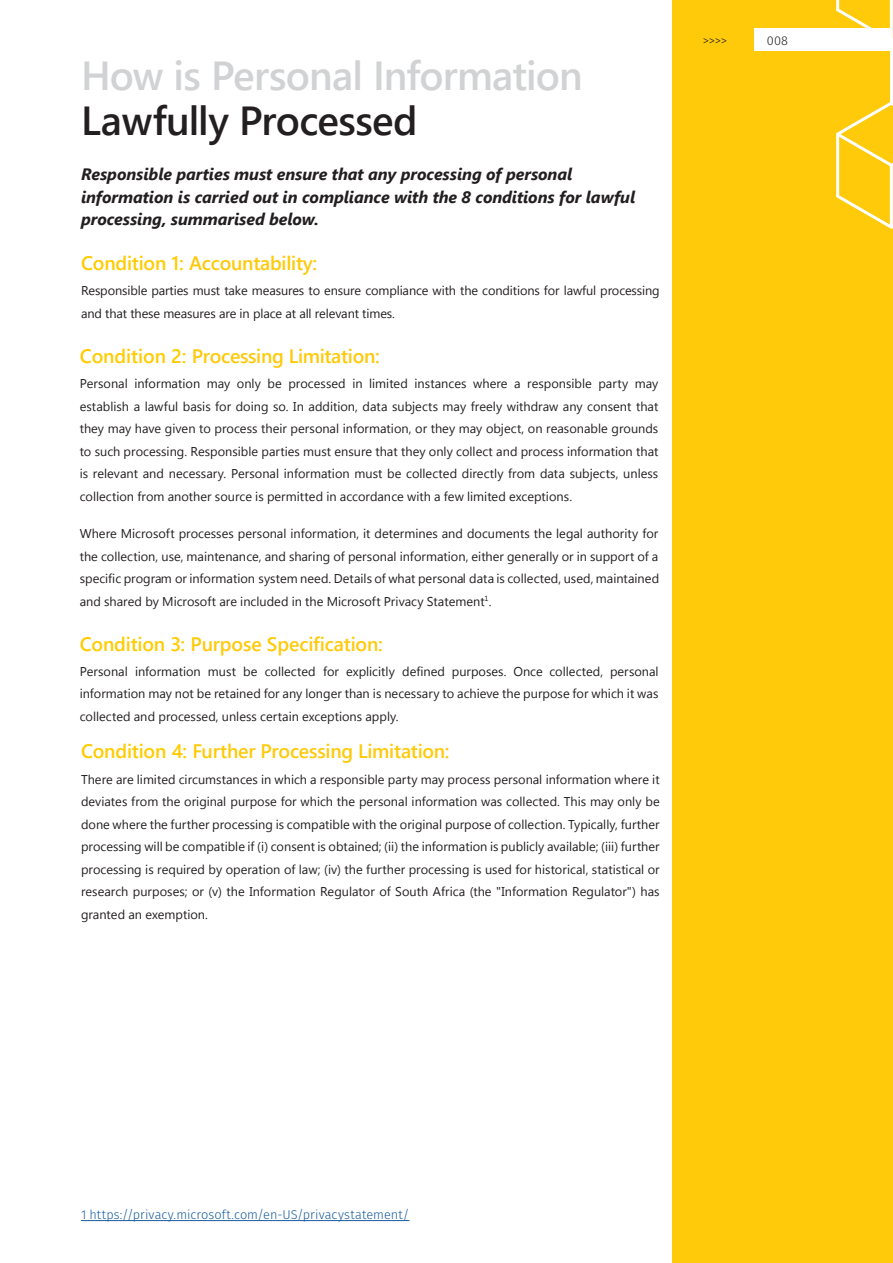
<style>
.page{position:relative;width:893px;height:1263px;background:#fff}
.page>*{position:absolute;margin:0;border:0;box-sizing:border-box;transform-origin:0 0}
.Copy_Text_08_14_Full{font:600 40.5px/45px "Segoe UI";letter-spacing:-.02em;color:#d1d2d4}
.Copy_Text_08_14_Full-2{font:600 19.5px "Segoe UI";letter-spacing:-.01em;color:#feca0a}
.Copy_Text_08_14_Full-3{font:italic 700 16.5px/22.5px "Segoe UI";letter-spacing:-.005em;color:#231f20}
.Copy_Text_08_14_Full-4{font:12.75px/22.5px "Segoe UI";letter-spacing:-.005em;color:#231f20;text-align:justify}
.Copy_Text_08_14_Full-5{font:300 12.75px "Fira Sans";letter-spacing:.005em;color:#175d9e}
.Copy_Text_08_14_Righ{font:300 12.75px "Fira Sans";color:#231f20}
.s1{color:#231f20}
.s2{color:#fc0}
</style>
<div class="page">
<div style="left:672px;top:0;width:221px;height:1263px;background:#feca0a"></div>
<svg style="left:836px;top:0;width:57px;height:229px"></svg>
<div style="left:754px;top:29px;width:137px;height:22px;background:#fff"></div>
<hr style="left:81px;top:1220px;width:328px;height:1px;background:#175d9e">
<p class="Copy_Text_08_14_Full" style="left:81px;top:53px;width:503px">How is Personal Information<br><span class="s1">Lawfully Processed</span></p>
<p class="Copy_Text_08_14_Full-3" style="left:81px;top:163px;width:556px">Responsible parties must ensure that any processing of personal information is carried out in compliance with the 8 conditions for lawful processing, summarised below.</p>
<p class="Copy_Text_08_14_Full-2" style="left:81px;top:247px;width:238px"><span class="s2">Condition 1:</span> Accountability:</p>
<p class="Copy_Text_08_14_Full-4" style="left:81px;top:279px;width:580px">Responsible parties must take measures to ensure compliance with the conditions for lawful processing and that these measures are in place at all relevant times.</p>
<p class="Copy_Text_08_14_Full-2" style="left:80px;top:340px;width:302px"><span class="s2">Condition 2:</span> Processing Limitation:</p>
<p class="Copy_Text_08_14_Full-4" style="left:80px;top:372px;width:580px">Personal information may only be processed in limited instances where a responsible party may establish a lawful basis for doing so. In addition, data subjects may freely withdraw any consent that they may have given to process their personal information, or they may object, on reasonable grounds to such processing. Responsible parties must ensure that they only collect and process information that is relevant and necessary. Personal information must be collected directly from data subjects, unless collection from another source is permitted in accordance with a few limited exceptions.</p>
<p class="Copy_Text_08_14_Full-4" style="left:80px;top:522px;width:581px">Where Microsoft processes personal information, it determines and documents the legal authority for the collection, use, maintenance, and sharing of personal information, either generally or in support of a specific program or information system need. Details of what personal data is collected, used, maintained and shared by Microsoft are included in the Microsoft Privacy Statement<sup>1</sup>.</p>
<p class="Copy_Text_08_14_Full-2" style="left:80px;top:628px;width:305px"><span class="s2">Condition 3:</span> Purpose Specification:</p>
<p class="Copy_Text_08_14_Full-4" style="left:80px;top:659px;width:580px">Personal information must be collected for explicitly defined purposes. Once collected, personal information may not be retained for any longer than is necessary to achieve the purpose for which it was collected and processed, unless certain exceptions apply.</p>
<p class="Copy_Text_08_14_Full-2" style="left:81px;top:736px;width:370px"><span class="s2">Condition 4:</span> Further Processing Limitation:</p>
<p class="Copy_Text_08_14_Full-4" style="left:81px;top:767px;width:580px">There are limited circumstances in which a responsible party may process personal information where it deviates from the original purpose for which the personal information was collected. This may only be done where the further processing is compatible with the original purpose of collection. Typically, further processing will be compatible if (i) consent is obtained; (ii) the information is publicly available; (iii) further processing is required by operation of law; (iv) the further processing is used for historical, statistical or research purposes; or (v) the Information Regulator of South Africa (the "Information Regulator") has granted an exemption.</p>
<p class="Copy_Text_08_14_Righ" style="left:703px;top:31px;width:26px">&gt;&gt;&gt;&gt;</p>
<p class="Copy_Text_08_14_Righ" style="left:767px;top:31px;width:23px">008</p>
<p class="Copy_Text_08_14_Full-5" style="left:81px;top:1205px;width:330px">1 https://privacy.microsoft.com/en-US/privacystatement/</p>
</div>
